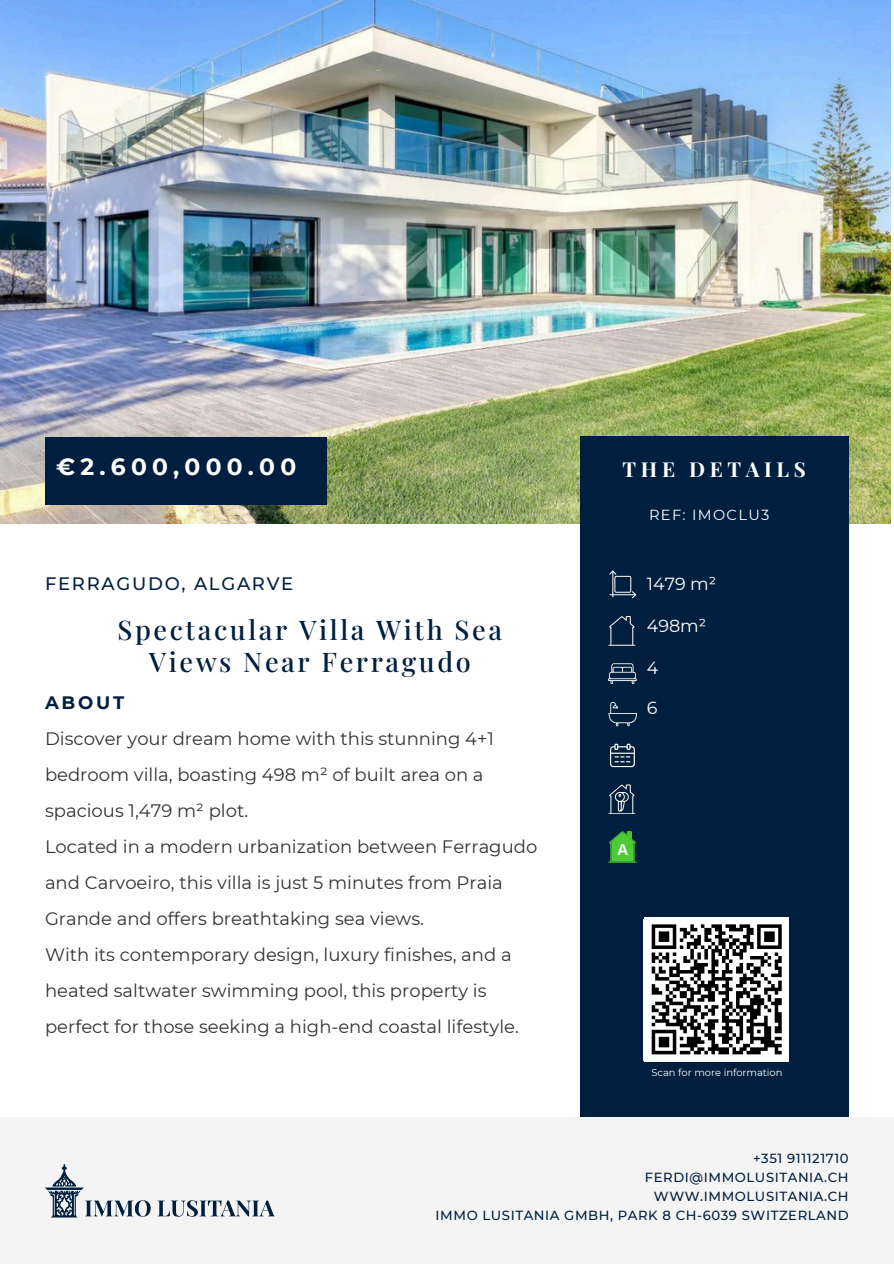
<style>
.page{position:relative;width:894px;height:1264px;background:#fff}
.page>*{position:absolute;margin:0;border:0;box-sizing:border-box;transform-origin:0 0}
.t1{font:500 27px/31.5px "Playfair Display";letter-spacing:.095em;color:#001f3f;text-align:center}
.t2{font:700 23.4px "Montserrat";letter-spacing:.225em;color:#fff}
.t3{font:700 20.55px "Playfair Display";letter-spacing:.225em;color:#fff}
.t4{font:18px/36px "Montserrat";color:#333}
.t5{font:500 18px "Montserrat";letter-spacing:.095em;color:#001f3f}
.t6{font:700 18px "Montserrat";letter-spacing:.155em;color:#001f3f}
.t7{font:17.55px "Montserrat";color:#fff}
.t8{font:700 15.75px "Arimo";color:#fff}
.t9{font:14.55px "Montserrat";letter-spacing:.09em;color:#fff}
.t10{font:500 13.2px/19.2px "Montserrat";letter-spacing:.045em;color:#001f3f;text-align:right}
.t11{font:9.9px "Montserrat";color:#fff}
</style>
<div class="page">
<img style="left:0;top:0;width:890px;height:523px">
<div style="left:45px;top:436px;width:281px;height:68px;background:#001f3f"></div>
<div style="left:0;top:1116px;width:893px;height:147px;background:#f4f4f4"></div>
<div style="left:579px;top:436px;width:269px;height:681px;background:#001f3f"></div>
<svg style="left:608px;top:784px;width:27px;height:30px"></svg>
<svg style="left:608px;top:616px;width:27px;height:29px"></svg>
<svg style="left:608px;top:701px;width:29px;height:25px"></svg>
<svg style="left:608px;top:831px;width:28px;height:31px"></svg>
<svg style="left:608px;top:663px;width:28px;height:21px"></svg>
<svg style="left:45px;top:1164px;width:230px;height:53px"></svg>
<svg style="left:609px;top:570px;width:27px;height:28px"></svg>
<svg style="left:610px;top:743px;width:24px;height:24px"></svg>
<div style="left:644px;top:917px;width:144px;height:144px;background:#fff"></div>
<svg style="left:651px;top:924px;width:131px;height:131px"></svg>
<p class="t2" style="left:56px;top:450px;width:241px">€2.600,000.00</p>
<p class="t5" style="left:45px;top:570px;width:250px">FERRAGUDO, ALGARVE</p>
<h1 class="t1" style="left:117px;top:612px;width:386px">Spectacular Villa With Sea<br>Views Near Ferragudo</h1>
<p class="t6" style="left:45px;top:689px;width:81px">ABOUT</p>
<p class="t4" style="left:45px;top:719px;width:493px">Discover your dream home with this stunning 4+1 bedroom villa, boasting 498 m² of built area on a spacious 1,479 m² plot.<br>Located in a modern urbanization between Ferragudo and Carvoeiro, this villa is just 5 minutes from Praia Grande and offers breathtaking sea views.<br>With its contemporary design, luxury finishes, and a heated saltwater swimming pool, this property is perfect for those seeking a high-end coastal lifestyle.</p>
<p class="t3" style="left:622px;top:453px;width:185px">THE DETAILS</p>
<p class="t9" style="left:649px;top:504px;width:122px">REF: IMOCLU3</p>
<p class="t7" style="left:646px;top:571px;width:71px">1479 m²</p>
<p class="t7" style="left:646px;top:614px;width:61px">498m²</p>
<p class="t7" style="left:646px;top:656px;width:13px">4</p>
<p class="t7" style="left:646px;top:695px;width:12px">6</p>
<p class="t8" style="left:617px;top:839px;width:13px">A</p>
<p class="t11" style="left:651px;top:1065px;width:132px">Scan for more information</p>
<p class="t10" style="left:435px;top:1148px;width:414px">+351 911121710<br>FERDI@IMMOLUSITANIA.CH<br>WWW.IMMOLUSITANIA.CH<br>IMMO LUSITANIA GMBH, PARK 8 CH-6039 SWITZERLAND</p>
</div>
